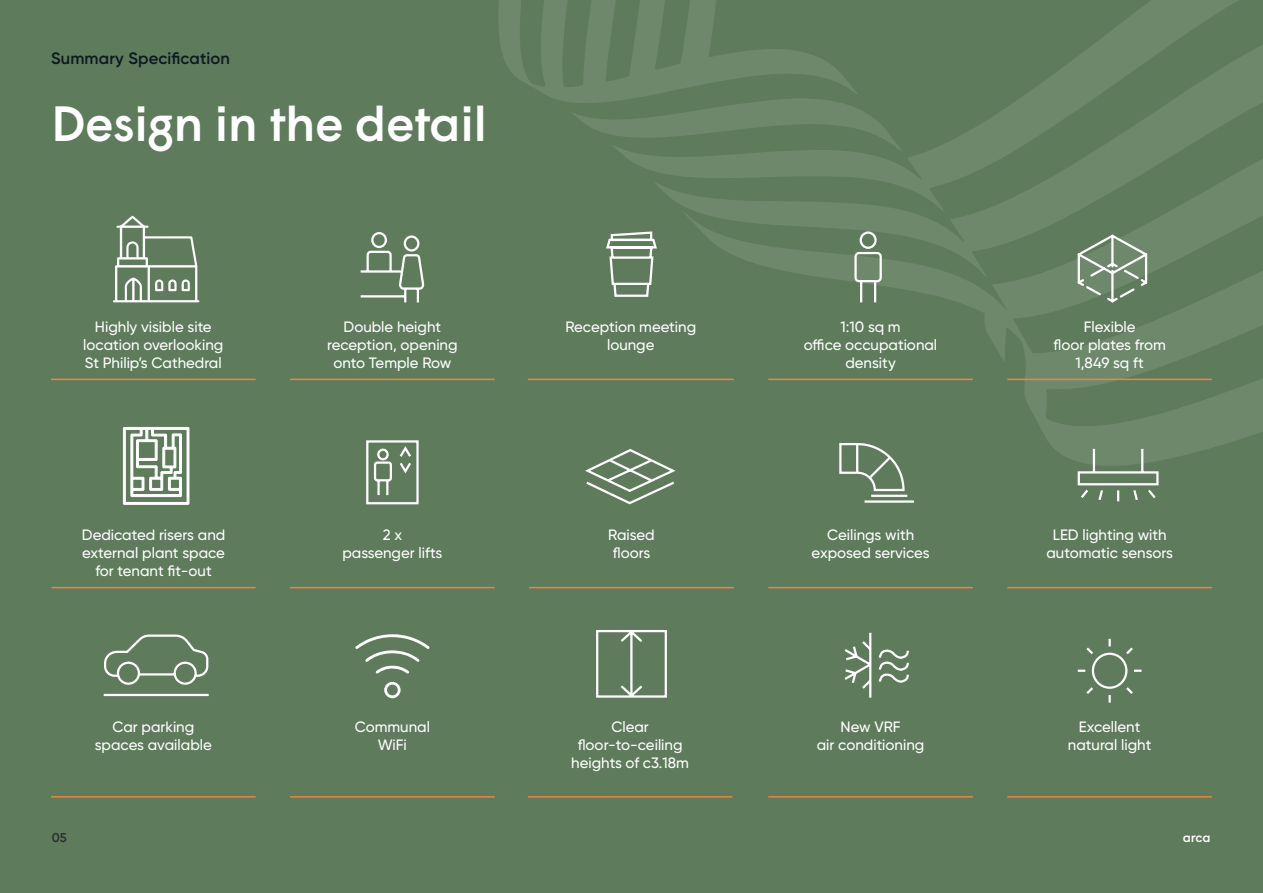
<style>
.page{position:relative;width:1263px;height:893px;background:#5e7b5c}
.page>*{position:absolute;margin:0;border:0;box-sizing:border-box;transform-origin:0 0}
.t1{font:500 49.5px "Wigrum";letter-spacing:-.01em;color:#fff}
.t2{font:600 16.5px "Gilroy";letter-spacing:.01em;color:#0e1821}
.t3{font:500 15px/18px "Gilroy";color:#fff;text-align:center}
.t4{font:500 12.75px "Wigrum";color:#fff}
.t5{font:600 12.75px "Gilroy";color:#292e33}
</style>
<div class="page">
<svg style="left:684px;top:278px;width:579px;height:311px"></svg>
<svg style="left:499px;top:0;width:113px;height:102px;fill:#6e886c"></svg>
<svg style="left:612px;top:0;width:626px;height:171px"></svg>
<svg style="left:654px;top:4px;width:609px;height:274px"></svg>
<svg style="left:571px;top:98px;width:331px;height:53px"></svg>
<svg style="left:1077px;top:638px;width:65px;height:65px"></svg>
<svg style="left:844px;top:632px;width:65px;height:66px"></svg>
<hr style="left:51px;top:379px;width:205px;height:1px;background:#f3823d">
<hr style="left:290px;top:379px;width:205px;height:1px;background:#f3823d">
<hr style="left:528px;top:379px;width:206px;height:1px;background:#f3823d">
<hr style="left:768px;top:379px;width:205px;height:1px;background:#f3823d">
<hr style="left:1007px;top:379px;width:205px;height:1px;background:#f3823d">
<hr style="left:52px;top:587px;width:204px;height:1px;background:#f3823d">
<hr style="left:290px;top:587px;width:205px;height:1px;background:#f3823d">
<hr style="left:529px;top:587px;width:205px;height:1px;background:#f3823d">
<hr style="left:768px;top:587px;width:205px;height:1px;background:#f3823d">
<hr style="left:1007px;top:796px;width:205px;height:2px;background:#f3823d">
<hr style="left:1007px;top:587px;width:205px;height:1px;background:#f3823d">
<hr style="left:51px;top:796px;width:205px;height:2px;background:#f3823d">
<hr style="left:290px;top:796px;width:205px;height:2px;background:#f3823d">
<hr style="left:768px;top:796px;width:205px;height:2px;background:#f3823d">
<svg style="left:853px;top:230px;width:30px;height:75px"></svg>
<svg style="left:1074px;top:233px;width:77px;height:71px"></svg>
<svg style="left:585px;top:449px;width:91px;height:56px"></svg>
<svg style="left:366px;top:440px;width:53px;height:65px"></svg>
<svg style="left:1076px;top:447px;width:84px;height:57px"></svg>
<svg style="left:596px;top:630px;width:71px;height:68px"></svg>
<svg style="left:103px;top:634px;width:106px;height:63px"></svg>
<svg style="left:606px;top:230px;width:52px;height:67px"></svg>
<svg style="left:355px;top:634px;width:75px;height:65px"></svg>
<svg style="left:360px;top:232px;width:65px;height:71px"></svg>
<svg style="left:113px;top:215px;width:86px;height:87px"></svg>
<svg style="left:123px;top:427px;width:66px;height:78px"></svg>
<hr style="left:528px;top:796px;width:204px;height:2px;background:#f3823d">
<svg style="left:838px;top:442px;width:78px;height:62px"></svg>
<p class="t2" style="left:51px;top:48px;width:180px">Summary Specification</p>
<h1 class="t1" style="left:51px;top:86px;width:438px">Design in the detail</h1>
<p class="t3" style="left:83px;top:318px;width:142px">Highly visible site location overlooking<br>St Philip’s Cathedral</p>
<p class="t3" style="left:327px;top:318px;width:132px">Double height reception, opening onto Temple Row</p>
<p class="t3" style="left:565px;top:318px;width:132px">Reception meeting lounge</p>
<p class="t3" style="left:804px;top:318px;width:135px">1:10 sq m<br>office occupational density</p>
<p class="t3" style="left:1053px;top:318px;width:114px">Flexible<br>floor plates from<br>1,849 sq ft</p>
<p class="t3" style="left:82px;top:526px;width:145px">Dedicated risers and external plant space for tenant fit-out</p>
<p class="t3" style="left:342px;top:526px;width:102px">2 x<br>passenger lifts</p>
<p class="t3" style="left:608px;top:526px;width:48px;text-align:left">Raised floors</p>
<p class="t3" style="left:812px;top:526px;width:119px">Ceilings with exposed services</p>
<p class="t3" style="left:95px;top:717px;width:119px">Car parking spaces available</p>
<p class="t3" style="left:355px;top:717px;width:77px">Communal<br>WiFi</p>
<p class="t3" style="left:817px;top:717px;width:109px">New VRF<br>air conditioning</p>
<p class="t3" style="left:571px;top:717px;width:119px">Clear floor-to-ceiling heights of c3.18m</p>
<p class="t3" style="left:1046px;top:526px;width:128px">LED lighting with automatic sensors</p>
<p class="t3" style="left:1068px;top:717px;width:85px">Excellent natural light</p>
<p class="t5" style="left:52px;top:830px;width:16px">05</p>
<p class="t4" style="left:1183px;top:828px;width:29px">arca</p>
</div>
